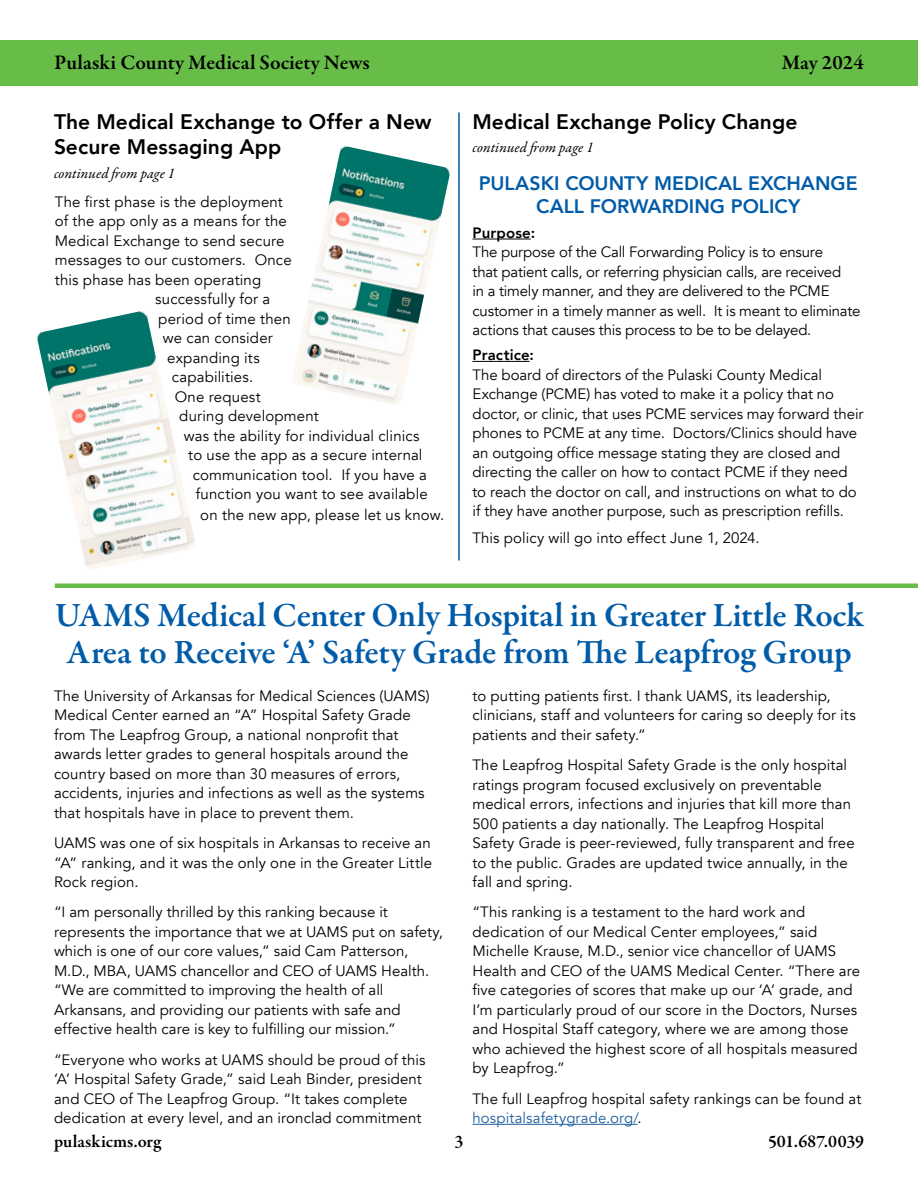
<style>
.page{position:relative;width:918px;height:1188px;background:#fff}
.page>*{position:absolute;margin:0;border:0;box-sizing:border-box;transform-origin:0 0}
.t1{font:600 34.5px/37.5px "Garamond Premr Pro";letter-spacing:-.01em;color:#005ba8;text-align:center}
.t2{font:800 21px/25.2px "Avenir";letter-spacing:.005em;color:#000}
.t3{font:600 21px "Garamond Premr Pro";color:#000}
.t4{font:800 19.5px/23.4px "Avenir";color:#005ba8;text-align:center}
.t5{font:600 18px "Garamond Premr Pro";color:#000}
.t6{font:15px/19.5px "Avenir";letter-spacing:.005em;color:#000}
.t7{font:15px/19.5px "Avenir";letter-spacing:-.015em;color:#000}
.t8{font:italic 15px "Garamond Premr Pro";letter-spacing:.005em;color:#000}
.t9{font:800 15px "Avenir";letter-spacing:.01em;color:#000}
.s1{color:#215e9e}
</style>
<div class="page">
<div style="left:0;top:40px;width:918px;height:46px;background:#68bd49"></div>
<hr style="left:55px;top:584px;width:863px;height:4px;background:#68bd49">
<img style="left:292px;top:146px;width:158px;height:258px">
<img style="left:37px;top:311px;width:158px;height:258px">
<hr style="left:472px;top:239px;width:59px;height:1px;background:#000">
<hr style="left:472px;top:361px;width:58px;height:1px;background:#000">
<hr style="left:458px;top:112px;width:2px;height:449px;background:#005ba8">
<hr style="left:472px;top:1124px;width:165px;height:1px;background:#215e9e">
<h2 class="t3" style="left:54px;top:50px;width:317px">Pulaski County Medical Society News</h2>
<h2 class="t3" style="left:782px;top:50px;width:84px">May 2024</h2>
<h2 class="t2" style="left:54px;top:109px;width:379px">The Medical Exchange to Offer a New<br>Secure Messaging App</h2>
<p class="t8" style="left:54px;top:163px;width:123px">continued from page 1</p>
<p class="t6" style="left:55px;top:192px;width:230px">The first phase is the deployment</p>
<p class="t6" style="left:55px;top:211px;width:234px">of the app only as a means for the</p>
<p class="t6" style="left:55px;top:231px;width:231px">Medical Exchange to send secure</p>
<p class="t6" style="left:55px;top:250px;width:238px">messages to our customers. Once</p>
<p class="t6" style="left:55px;top:270px;width:208px">this phase has been operating</p>
<p class="t6" style="left:155px;top:289px;width:116px">successfully for a</p>
<p class="t6" style="left:158px;top:309px;width:134px">period of time then</p>
<p class="t6" style="left:163px;top:328px;width:112px">we can consider</p>
<p class="t6" style="left:167px;top:348px;width:94px">expanding its</p>
<p class="t6" style="left:172px;top:367px;width:83px">capabilities.</p>
<p class="t6" style="left:175px;top:387px;width:87px">One request</p>
<p class="t6" style="left:179px;top:406px;width:141px">during development</p>
<p class="t6" style="left:184px;top:426px;width:237px">was the ability for individual clinics</p>
<p class="t6" style="left:188px;top:445px;width:236px">to use the app as a secure internal</p>
<p class="t6" style="left:193px;top:465px;width:236px">communication tool. If you have a</p>
<p class="t6" style="left:196px;top:484px;width:233px">function you want to see available</p>
<p class="t6" style="left:200px;top:505px;width:246px">on the new app, please let us know.</p>
<h2 class="t2" style="left:472px;top:109px;width:326px">Medical Exchange Policy Change</h2>
<p class="t8" style="left:472px;top:138px;width:123px">continued from page 1</p>
<h3 class="t4" style="left:479px;top:171px;width:380px">PULASKI COUNTY MEDICAL EXCHANGE<br>CALL FORWARDING POLICY</h3>
<p class="t9" style="left:472px;top:221px;width:64px">Purpose:</p>
<p class="t7" style="left:472px;top:243px;width:389px">The purpose of the Call Forwarding Policy is to ensure<br>that patient calls, or referring physician calls, are received<br>in a timely manner, and they are delivered to the PCME customer in a timely manner as well. It is meant to eliminate actions that causes this process to be to be delayed.</p>
<p class="t9" style="left:472px;top:343px;width:63px">Practice:</p>
<p class="t6" style="left:472px;top:365px;width:393px">The board of directors of the Pulaski County Medical Exchange (PCME) has voted to make it a policy that no doctor, or clinic, that uses PCME services may forward their phones to PCME at any time. Doctors/Clinics should have an outgoing office message stating they are closed and directing the caller on how to contact PCME if they need to reach the doctor on call, and instructions on what to do if they have another purpose, such as prescription refills.</p>
<p class="t6" style="left:472px;top:528px;width:289px">This policy will go into effect June 1, 2024.</p>
<h1 class="t1" style="left:55px;top:597px;width:811px">UAMS Medical Center Only Hospital in Greater Little Rock<br>Area to Receive ‘A’ Safety Grade from The Leapfrog Group</h1>
<p class="t6" style="left:54px;top:686px;width:377px">The University of Arkansas for Medical Sciences (UAMS)<br>Medical Center earned an “A” Hospital Safety Grade from The Leapfrog Group, a national nonprofit that awards letter grades to general hospitals around the country based on more than 30 measures of errors, accidents, injuries and infections as well as the systems that hospitals have in place to prevent them.</p>
<p class="t6" style="left:54px;top:833px;width:380px;text-align:justify">UAMS was one of six hospitals in Arkansas to receive an “A” ranking, and it was the only one in the Greater Little Rock region.</p>
<p class="t6" style="left:54px;top:903px;width:391px">“I am personally thrilled by this ranking because it represents the importance that we at UAMS put on safety, which is one of our core values,” said Cam Patterson, M.D., MBA, UAMS chancellor and CEO of UAMS Health. “We are committed to improving the health of all Arkansans, and providing our patients with safe and effective health care is key to fulfilling our mission.”</p>
<p class="t6" style="left:54px;top:1050px;width:373px">“Everyone who works at UAMS should be proud of this ‘A’ Hospital Safety Grade,” said Leah Binder, president and CEO of The Leapfrog Group. “It takes complete dedication at every level, and an ironclad commitment</p>
<p class="t6" style="left:472px;top:686px;width:385px">to putting patients first. I thank UAMS, its leadership, clinicians, staff and volunteers for caring so deeply for its patients and their safety.”</p>
<p class="t6" style="left:472px;top:755px;width:384px">The Leapfrog Hospital Safety Grade is the only hospital ratings program focused exclusively on preventable medical errors, infections and injuries that kill more than 500 patients a day nationally. The Leapfrog Hospital Safety Grade is peer-reviewed, fully transparent and free to the public. Grades are updated twice annually, in the fall and spring.</p>
<p class="t6" style="left:472px;top:903px;width:389px">“This ranking is a testament to the hard work and dedication of our Medical Center employees,” said Michelle Krause, M.D., senior vice chancellor of UAMS Health and CEO of the UAMS Medical Center. “There are five categories of scores that make up our ‘A’ grade, and I’m particularly proud of our score in the Doctors, Nurses and Hospital Staff category, where we are among those who achieved the highest score of all hospitals measured by Leapfrog.”</p>
<p class="t6" style="left:472px;top:1089px;width:390px">The full Leapfrog hospital safety rankings can be found at <span class="s1">hospitalsafetygrade.org/</span>.</p>
<p class="t5" style="left:54px;top:1130px;width:109px">pulaskicms.org</p>
<p class="t5" style="left:455px;top:1130px;width:10px">3</p>
<p class="t5" style="left:768px;top:1130px;width:97px">501.687.0039</p>
</div>
